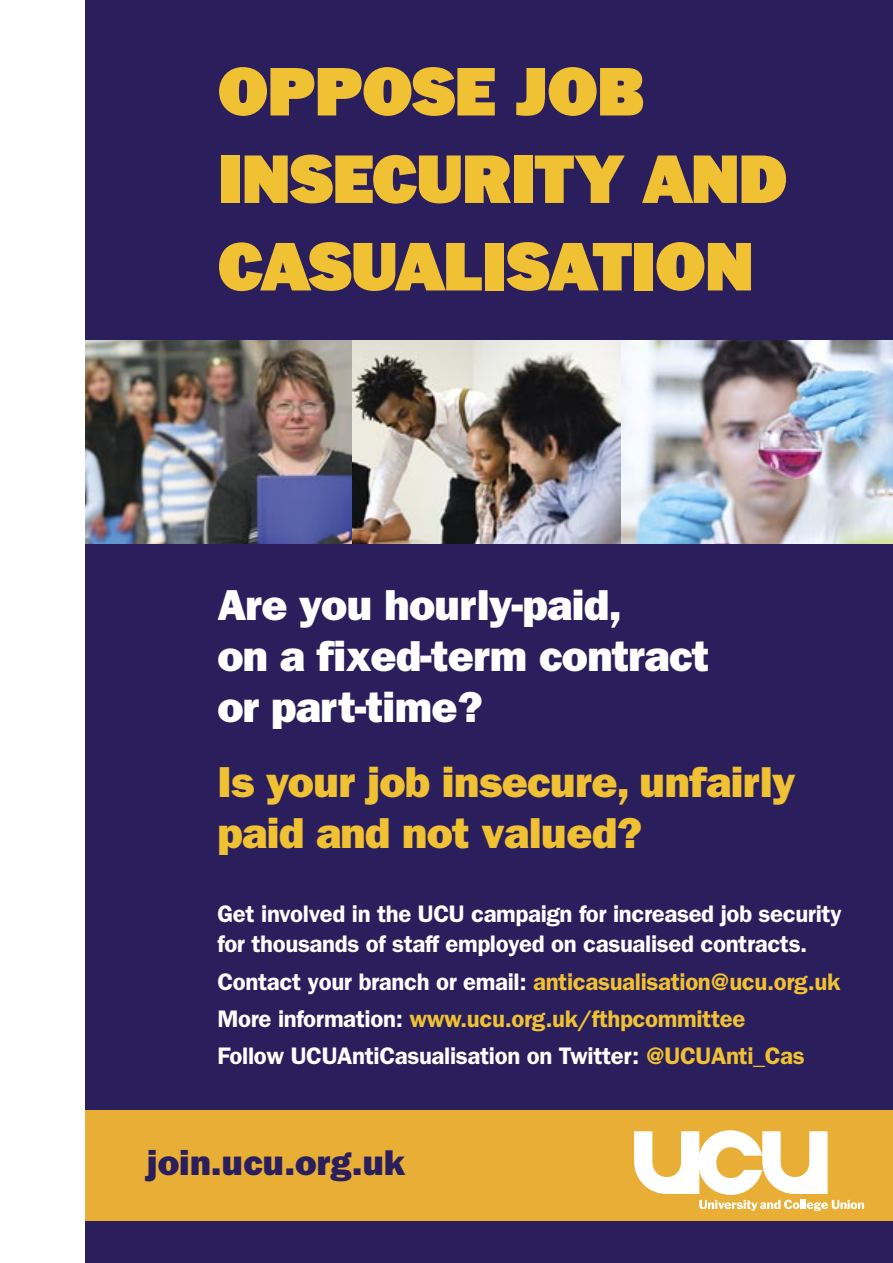
<style>
.page{position:relative;width:893px;height:1263px;background:#fff}
.page>*{position:absolute;margin:0;border:0;box-sizing:border-box;transform-origin:0 0}
.t1{font:900 71.25px/87.4px "Franklin ITC";letter-spacing:-.015em;color:#efc133}
.t2{font:800 43.5px/51px "Franklin Gothic";letter-spacing:-.015em;color:#fff}
.t3{font:800 43.5px/51px "Franklin Gothic";letter-spacing:-.015em;color:#efc133}
.t4{font:800 36px "Franklin Gothic";color:#2b1e5d}
.t5{font:600 24px/37.3px "Franklin Gothic";letter-spacing:-.015em;color:#fff}
.s1{color:#efc133}
</style>
<div class="page">
<div style="left:85px;top:539px;width:808px;height:571px;background:#2b1e5d"></div>
<div style="left:85px;top:0;width:808px;height:340px;background:#2b1e5d"></div>
<img style="left:85px;top:340px;width:808px;height:204px">
<div style="left:85px;top:1220px;width:808px;height:43px;background:#2b1e5d"></div>
<div style="left:85px;top:1110px;width:808px;height:110px;background:#e9ae35"></div>
<svg style="left:634px;top:1130px;width:230px;height:81px"></svg>
<h1 class="t1" style="left:218px;top:50px;width:572px">OPPOSE JOB<br>INSECURITY AND<br>CASUALISATION</h1>
<h2 class="t2" style="left:218px;top:583px;width:493px">Are you hourly-paid,<br>on a fixed-term contract or part-time?</h2>
<h2 class="t3" style="left:218px;top:760px;width:580px">Is your job insecure, unfairly paid and not valued?</h2>
<p class="t5" style="left:218px;top:901px;width:626px;line-height:30px">Get involved in the UCU campaign for increased job security for thousands of staff employed on casualised contracts.</p>
<p class="t5" style="left:218px;top:965px;width:624px">Contact your branch or email: <span class="s1">anticasualisation@ucu.org.uk<br></span>More information: <span class="s1">www.ucu.org.uk/fthpcommittee<br></span>Follow UCUAntiCasualisation on Twitter: <span class="s1">@UCUAnti_Cas</span></p>
<h3 class="t4" style="left:147px;top:1150px;width:260px">join.ucu.org.uk</h3>
</div>
